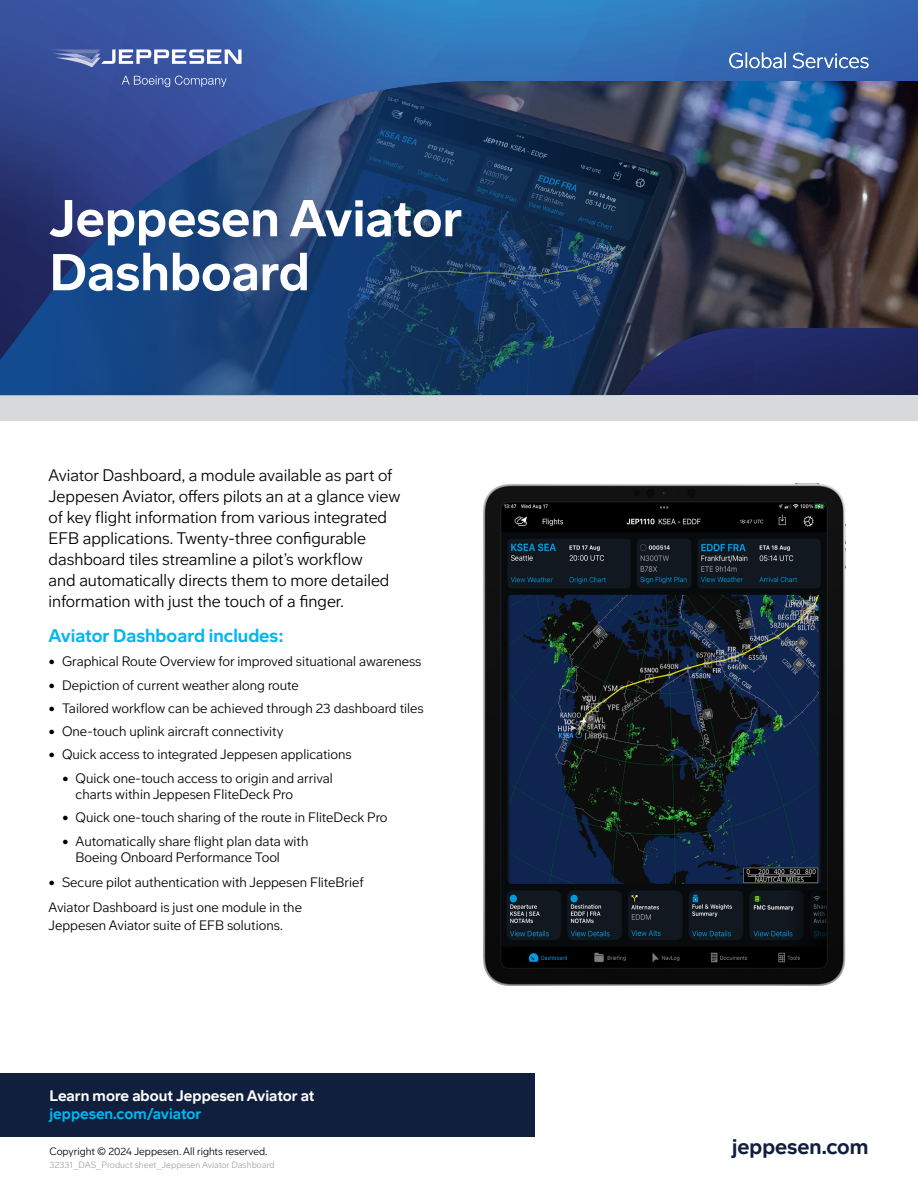
<style>
.page{position:relative;width:918px;height:1188px;background:#fff}
.page>*{position:absolute;margin:0;border:0;box-sizing:border-box;transform-origin:0 0}
.t1{font:700 51px/54px "Boeing Meso";color:#fff}
.t2{font:700 21px "Boeing Meso";color:#101f3e}
.t3{font:700 18px "Boeing Meso";color:#00b7ef}
.t4{font:300 16.5px/21px "Boeing Meso";color:#000}
.t5{font:700 15px "Boeing Meso";color:#fff}
.t6{font:700 15px "Boeing Meso";color:#00b7ef}
.t7{font:300 13.5px/16.5px "Boeing Meso";color:#000}
.t8{font:300 10.5px "Boeing Meso";color:#000}
.t9{font:300 9px "Boeing Meso";color:#9da5ab}
</style>
<div class="page">
<svg style="left:0;top:0;width:918px;height:81px;background:#346ab2"></svg>
<div style="left:0;top:395px;width:918px;height:26px;background:#d7d9da"></div>
<div style="left:0;top:1073px;width:524px;height:64px;background:#101f3e"></div>
<img style="left:0;top:81px;width:918px;height:314px">
<svg style="left:729px;top:53px;width:140px;height:15px"></svg>
<div style="left:49px;top:1073px;width:486px;height:64px;background:#101f3e"></div>
<img style="left:483px;top:483px;width:363px;height:503px">
<svg style="left:122px;top:76px;width:105px;height:11px"></svg>
<svg style="left:49px;top:49px;width:193px;height:18px"></svg>
<h1 class="t1" style="left:49px;top:191px;width:415px">Jeppesen Aviator<br>Dashboard</h1>
<p class="t4" style="left:49px;top:465px;width:353px">Aviator Dashboard, a module available as part of Jeppesen Aviator, offers pilots an at a glance view of key flight information from various integrated EFB applications. Twenty-three configurable dashboard tiles streamline a pilot’s workflow<br>and automatically directs them to more detailed information with just the touch of a finger.</p>
<h3 class="t3" style="left:49px;top:624px;width:237px">Aviator Dashboard includes:</h3>
<p class="t7" style="left:49px;top:653px;width:374px">• Graphical Route Overview for improved situational awareness</p>
<p class="t7" style="left:49px;top:677px;width:252px">• Depiction of current weather along route</p>
<p class="t7" style="left:49px;top:700px;width:377px">• Tailored workflow can be achieved through 23 dashboard tiles</p>
<p class="t7" style="left:49px;top:723px;width:236px">• One-touch uplink aircraft connectivity</p>
<p class="t7" style="left:49px;top:746px;width:305px">• Quick access to integrated Jeppesen applications</p>
<p class="t7" style="left:76px;top:770px;width:259px;text-indent:-14px">• Quick one-touch access to origin and arrival charts within Jeppesen FliteDeck Pro</p>
<p class="t7" style="left:62px;top:809px;width:327px">• Quick one-touch sharing of the route in FliteDeck Pro</p>
<p class="t7" style="left:76px;top:833px;width:234px;text-indent:-14px">• Automatically share flight plan data with<br>Boeing Onboard Performance Tool</p>
<p class="t7" style="left:49px;top:870px;width:317px;line-height:24.8px">• Secure pilot authentication with Jeppesen FliteBrief<br>Aviator Dashboard is just one module in the</p>
<p class="t7" style="left:49px;top:917px;width:236px">Jeppesen Aviator suite of EFB solutions.</p>
<p class="t5" style="left:49px;top:1087px;width:267px">Learn more about Jeppesen Aviator at</p>
<p class="t6" style="left:49px;top:1105px;width:154px">jeppesen.com/aviator</p>
<p class="t8" style="left:49px;top:1145px;width:219px">Copyright © 2024 Jeppesen. All rights reserved.</p>
<h2 class="t2" style="left:732px;top:1134px;width:138px">jeppesen.com</h2>
<p class="t9" style="left:49px;top:1160px;width:227px">32331_DAS_Product sheet_Jeppesen Aviator Dashboard</p>
</div>
